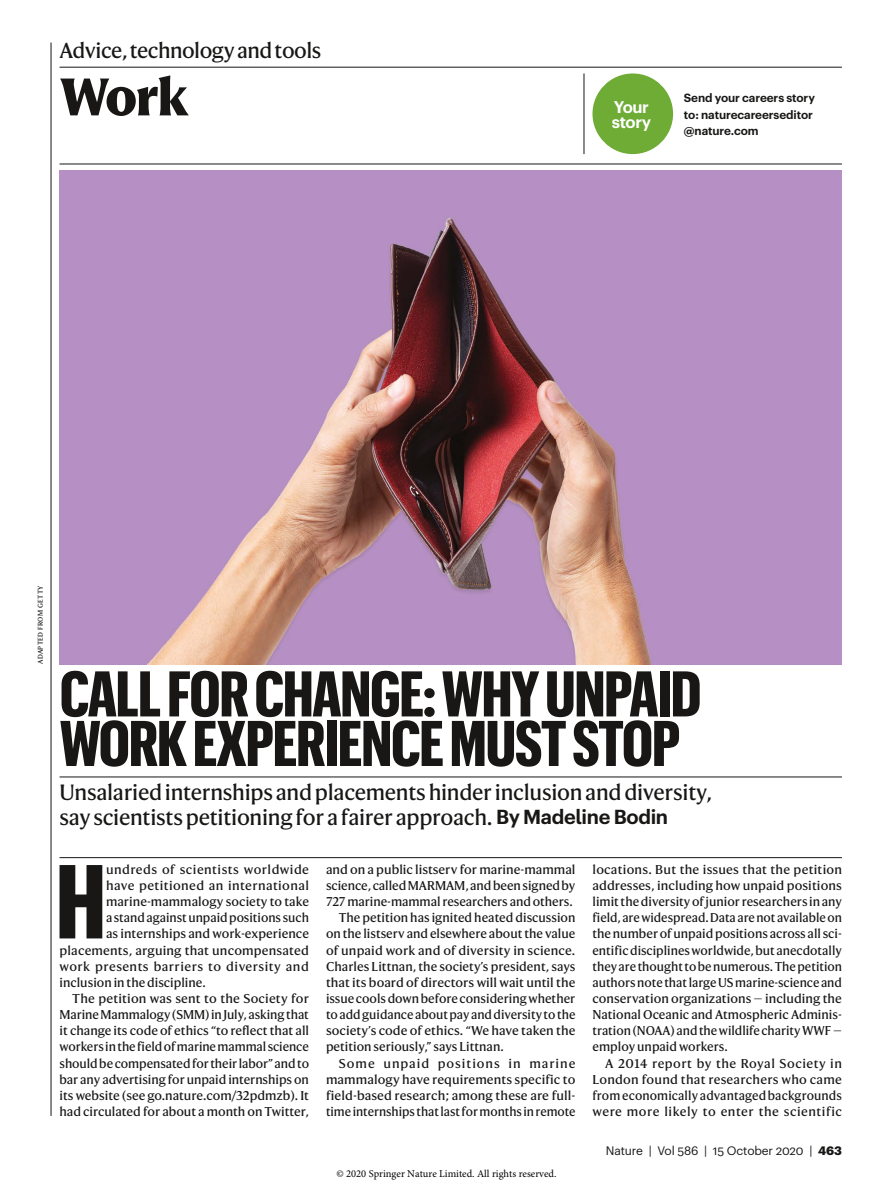
<style>
.page{position:relative;width:893px;height:1187px;background:#fff}
.page>*{position:absolute;margin:0;border:0;box-sizing:border-box;transform-origin:0 0}
.t1{font:700 102.6px "Graphik X Cond";color:#181716}
.t2{font:700 63px/49.5px "Graphik X Cond";letter-spacing:-.02em;color:#181716}
.t3{font:800 51px "Harding";color:#181716}
.t4{font:21.3px/24.5px "Harding Text";letter-spacing:-.015em;color:#181716}
.t5{font:21px "Harding Text";letter-spacing:-.025em;color:#181716}
.t6{font:600 16.5px/15px "Graphik Naturel";letter-spacing:-.025em;color:#fff}
.t7{font:12.3px/16px "Harding Text";color:#181716;text-align:justify}
.t8{font:12.3px "Harding Text";letter-spacing:.035em;color:#181716}
.t9{font:12.3px "Harding Text";letter-spacing:.03em;color:#181716}
.t10{font:12.3px "Harding Text";letter-spacing:.075em;color:#181716}
.t11{font:12px "Graphik Naturel";letter-spacing:-.01em;color:#181716}
.t12{font:600 11.7px/16.2px "Graphik Naturel";letter-spacing:-.005em;color:#181716}
.t13{font:10.5px "Minion Pro";color:#000}
.t14{font:6.75px "Harding Text";letter-spacing:.05em;color:#181716}
.s1{font-family:"Graphik Naturel";font-weight:600;font-size:19.8px}
.s2{font-weight:700}
</style>
<div class="page">
<img style="left:60px;top:170px;width:782px;height:494px">
<hr style="left:60px;top:776px;width:782px;height:1px;background:#181716">
<hr style="left:60px;top:857px;width:782px;height:1px;background:#181716">
<hr style="left:51px;top:43px;width:1px;height:1072px;background:#181716">
<hr style="left:60px;top:164px;width:782px;height:1px;background:#181716">
<hr style="left:60px;top:67px;width:782px;height:1px;background:#181716">
<div style="left:592px;top:73px;width:81px;height:81px;background:#6eac35;border-radius:50%"></div>
<hr style="left:584px;top:73px;width:1px;height:81px;background:#181716">
<h3 class="t5" style="left:60px;top:37px;width:263px">Advice, technology and tools</h3>
<h3 class="t3" style="left:60px;top:65px;width:131px">Work</h3>
<h3 class="t6" style="left:612px;top:98px;width:41px">Your story</h3>
<p class="t12" style="left:684px;top:89px;width:133px">Send your careers story to: naturecareerseditor @nature.com</p>
<p class="t14" style="left:36px;top:664px;width:80px;rotate:-90deg">ADAPTED FROM GETTY</p>
<h2 class="t2" style="left:60px;top:664px;width:643px">CALL FOR CHANGE: WHY UNPAID<br>WORK EXPERIENCE MUST STOP</h2>
<h3 class="t4" style="left:60px;top:780px;width:654px">Unsalaried internships and placements hinder inclusion and diversity, say scientists petitioning for a fairer approach. <span class="s1">By Madeline Bodin</span></h3>
<h1 class="t1" style="left:56px;top:828px;width:52px">H</h1>
<p class="t8" style="left:106px;top:862px;width:205px">undreds of scientists worldwide</p>
<p class="t9" style="left:106px;top:878px;width:204px">have petitioned an international</p>
<p class="t7" style="left:106px;top:893px;width:205px">marine-mammalogy society to take</p>
<p class="t7" style="left:106px;top:910px;width:204px">a stand against unpaid positions such</p>
<p class="t7" style="left:106px;top:926px;width:204px">as internships and work-experience</p>
<p class="t7" style="left:60px;top:942px;width:251px">placements, arguing that uncompensated</p>
<p class="t8" style="left:60px;top:958px;width:251px">work presents barriers to diversity and</p>
<p class="t7" style="left:60px;top:974px;width:148px">inclusion in the discipline.</p>
<p class="t7" style="left:72px;top:990px;width:238px">The petition was sent to the Society for</p>
<p class="t7" style="left:60px;top:1006px;width:251px">Marine Mammalogy (SMM) in July, asking that</p>
<p class="t7" style="left:60px;top:1022px;width:251px">it change its code of ethics “to reflect that all</p>
<p class="t7" style="left:60px;top:1039px;width:251px">workers in the field of marine mammal science</p>
<p class="t7" style="left:60px;top:1055px;width:251px">should be compensated for their labor” and to</p>
<p class="t7" style="left:60px;top:1071px;width:251px">bar any advertising for unpaid internships on</p>
<p class="t7" style="left:60px;top:1087px;width:251px">its website (see go.nature.com/32pdmzb). It</p>
<p class="t7" style="left:60px;top:1103px;width:251px">had circulated for about a month on Twitter,</p>
<p class="t7" style="left:326px;top:861px;width:251px">and on a public listserv for marine-mammal</p>
<p class="t7" style="left:326px;top:877px;width:251px">science, called MARMAM, and been signed by</p>
<p class="t7" style="left:326px;top:893px;width:248px">727 marine-mammal researchers and others.</p>
<p class="t7" style="left:339px;top:910px;width:238px">The petition has ignited heated discussion</p>
<p class="t7" style="left:326px;top:926px;width:251px">on the listserv and elsewhere about the value</p>
<p class="t7" style="left:326px;top:942px;width:251px">of unpaid work and of diversity in science.</p>
<p class="t7" style="left:326px;top:958px;width:251px">Charles Littnan, the society’s president, says</p>
<p class="t7" style="left:326px;top:974px;width:251px">that its board of directors will wait until the</p>
<p class="t7" style="left:326px;top:990px;width:251px">issue cools down before considering whether</p>
<p class="t7" style="left:326px;top:1006px;width:251px">to add guidance about pay and diversity to the</p>
<p class="t7" style="left:326px;top:1022px;width:251px">society’s code of ethics. “We have taken the</p>
<p class="t7" style="left:326px;top:1039px;width:179px">petition seriously,” says Littnan.</p>
<p class="t10" style="left:339px;top:1055px;width:238px">Some unpaid positions in marine</p>
<p class="t7" style="left:326px;top:1071px;width:251px">mammalogy have requirements specific to</p>
<p class="t7" style="left:326px;top:1087px;width:251px">field-based research; among these are full-</p>
<p class="t7" style="left:326px;top:1103px;width:251px">time internships that last for months in remote</p>
<p class="t13" style="left:336px;top:1166px;width:222px">© 2020 Springer Nature Limited. All rights reserved.</p>
<p class="t7" style="left:592px;top:861px;width:251px">locations. But the issues that the petition addresses, including how unpaid positions limit the diversity of junior researchers in any field, are widespread. Data are not available on the number of unpaid positions across all sci&shy;entific disciplines worldwide, but anecdotally they are thought to be numerous. The petition authors note that large US marine-science and conservation organizations — including the National Oceanic and Atmospheric Adminis&shy;tration (NOAA) and the wildlife charity WWF — employ unpaid workers.</p>
<p class="t7" style="left:592px;top:1055px;width:251px;text-indent:13px">A 2014 report by the Royal Society in London found that researchers who came from economically advantaged backgrounds were more likely to enter the scientific</p>
<p class="t11" style="left:606px;top:1141px;width:238px">Nature | Vol 586 | 15 October 2020 | <span class="s2">463</span></p>
</div>
